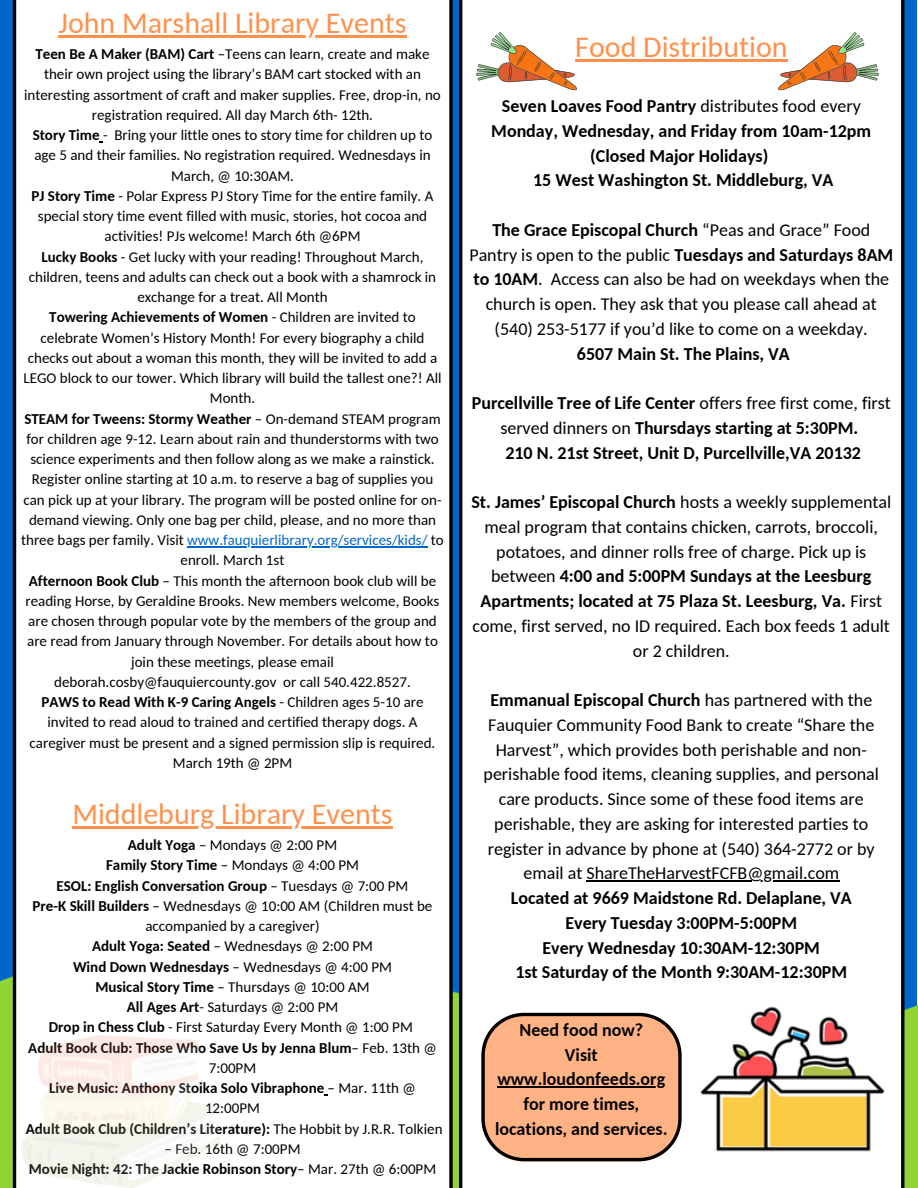
<style>
.page{position:relative;width:918px;height:1188px;background:#fff}
.page>*{position:absolute;margin:0;border:0;box-sizing:border-box;transform-origin:0 0}
.t1{font:30px "Carlito";color:#ff914d}
.t2{font:18px/24.8px "Carlito";color:#000;text-align:center}
.t3{font:700 18px/24.8px "Carlito";color:#000;text-align:center}
.t4{font:15px/20.2px "Carlito";color:#000;text-align:center}
.t5{font:700 15px/20.2px "Carlito";color:#000;text-align:center}
.s1{font-weight:700}
.s2{color:#06c}
.s3{font-weight:400}
</style>
<div class="page">
<div style="left:0;top:0;width:917px;height:1188px;background:#06c"></div>
<img style="left:0;top:948px;width:918px;height:240px">
<div style="left:459px;top:0;width:445px;height:1188px;background:#fff"></div>
<hr style="left:575px;top:59px;width:213px;height:3px;background:#ff914d">
<hr style="left:587px;top:881px;width:68px;height:1px;background:#000">
<hr style="left:655px;top:881px;width:184px;height:1px;background:#000">
<div style="left:13px;top:0;width:440px;height:1188px;background:#fff"></div>
<hr style="left:59px;top:36px;width:348px;height:2px;background:#ff914d">
<hr style="left:187px;top:546px;width:36px;height:1px;background:#06c">
<hr style="left:223px;top:546px;width:205px;height:1px;background:#06c">
<hr style="left:72px;top:826px;width:321px;height:3px;background:#ff914d">
<img style="left:695px;top:993px;width:199px;height:169px">
<svg style="left:481px;top:1013px;width:201px;height:149px;background:#edaa81"></svg>
<hr style="left:498px;top:1086px;width:167px;height:2px;background:#000">
<svg style="left:774px;top:32px;width:105px;height:60px;background:#e8ceb9"></svg>
<svg style="left:476px;top:32px;width:105px;height:60px;background:#e8ceb9"></svg>
<img style="left:21px;top:1035px;width:199px;height:153px">
<h1 class="t1" style="left:59px;top:11px;width:350px">John Marshall Library Events</h1>
<p class="t4" style="left:21px;top:45px;width:424px"><span class="s1">Teen Be A Maker (BAM) Cart</span> –Teens can learn, create and make their own project using the library’s BAM cart stocked with an interesting assortment of craft and maker supplies. Free, drop-in, no registration required. All day March 6th- 12th.<br><span class="s1">Story Time</span> - Bring your little ones to story time for children up to age 5 and their families. No registration required. Wednesdays in March, @ 10:30AM.<br><span class="s1">PJ Story Time</span> - Polar Express PJ Story Time for the entire family. A special story time event filled with music, stories, hot cocoa and activities! PJs welcome! March 6th @6PM<br><span class="s1">Lucky Books</span> - Get lucky with your reading! Throughout March, children, teens and adults can check out a book with a shamrock in exchange for a treat. All Month<br><span class="s1">Towering Achievements of Women</span> - Children are invited to celebrate Women’s History Month! For every biography a child checks out about a woman this month, they will be invited to add a LEGO block to our tower. Which library will build the tallest one?! All Month.<br><span class="s1">STEAM for Tweens: Stormy Weather</span> – On-demand STEAM program for children age 9-12. Learn about rain and thunderstorms with two science experiments and then follow along as we make a rainstick.<br>Register online starting at 10 a.m. to reserve a bag of supplies you can pick up at your library. The program will be posted online for on&shy;demand viewing. Only one bag per child, please, and no more than three bags per family. Visit <span class="s2">www.fauquierlibrary.org/services/kids/</span> to enroll. March 1st<br><span class="s1">Afternoon Book Club</span> – This month the afternoon book club will be reading Horse, by Geraldine Brooks. New members welcome, Books are chosen through popular vote by the members of the group and are read from January through November. For details about how to join these meetings, please email deborah.cosby@fauquiercounty.gov or call 540.422.8527.<br><span class="s1">PAWS to Read With K-9 Caring Angels</span> - Children ages 5-10 are invited to read aloud to trained and certified therapy dogs. A caregiver must be present and a signed permission slip is required.<br>March 19th @ 2PM</p>
<h1 class="t1" style="left:72px;top:802px;width:322px">Middleburg Library Events</h1>
<p class="t4" style="left:26px;top:836px;width:418px"><span class="s1">Adult Yoga</span> – Mondays @ 2:00 PM<br><span class="s1">Family Story Time</span> – Mondays @ 4:00 PM<br><span class="s1">ESOL: English Conversation Group</span> – Tuesdays @ 7:00 PM<br><span class="s1">Pre-K Skill Builders</span> – Wednesdays @ 10:00 AM (Children must be accompanied by a caregiver)<br><span class="s1">Adult Yoga: Seated</span> – Wednesdays @ 2:00 PM<br><span class="s1">Wind Down Wednesdays</span> – Wednesdays @ 4:00 PM<br><span class="s1">Musical Story Time</span> – Thursdays @ 10:00 AM<br><span class="s1">All Ages Art</span>- Saturdays @ 2:00 PM<br><span class="s1">Drop in Chess Club</span> - First Saturday Every Month @ 1:00 PM<br><span class="s1">Adult Book Club: Those Who Save Us by Jenna Blum</span>– Feb. 13th @ 7:00PM<br><span class="s1">Live Music: Anthony Stoika Solo Vibraphone</span> – Mar. 11th @ 12:00PM<br><span class="s1">Adult Book Club (Children’s Literature):</span> The Hobbit by J.R.R. Tolkien</p>
<p class="t5" style="left:29px;top:1140px;width:409px"><span class="s3">– Feb. 16th @ 7:00PM<br></span>Movie Night: 42: The Jackie Robinson Story<span class="s3">– Mar. 27th @ 6:00PM</span></p>
<h1 class="t1" style="left:575px;top:35px;width:214px">Food Distribution</h1>
<p class="t3" style="left:491px;top:95px;width:381px">Seven Loaves Food Pantry <span class="s3">distributes food every </span>Monday, Wednesday, and Friday from 10am-12pm (Closed Major Holidays)<br>15 West Washington St. Middleburg, VA</p>
<p class="t2" style="left:469px;top:219px;width:425px"><span class="s1">The Grace Episcopal Church</span> “Peas and Grace” Food Pantry is open to the public <span class="s1">Tuesdays and Saturdays 8AM to 10AM</span>. Access can also be had on weekdays when the church is open. They ask that you please call ahead at (540) 253-5177 if you’d like to come on a weekday.</p>
<p class="t3" style="left:577px;top:343px;width:214px">6507 Main St. The Plains, VA</p>
<p class="t3" style="left:472px;top:392px;width:421px">Purcellville Tree of Life Center <span class="s3">offers free first come, first served dinners on</span> Thursdays starting at 5:30PM.<br>210 N. 21st Street, Unit D, Purcellville,VA 20132</p>
<p class="t2" style="left:471px;top:491px;width:421px"><span class="s1">St. James’ Episcopal Church</span> hosts a weekly supplemental meal program that contains chicken, carrots, broccoli, potatoes, and dinner rolls free of charge. Pick up is between <span class="s1">4:00 and 5:00PM Sundays at the Leesburg Apartments; located at 75 Plaza St. Leesburg, Va.</span> First come, first served, no ID required. Each box feeds 1 adult or 2 children.</p>
<p class="t2" style="left:484px;top:689px;width:397px"><span class="s1">Emmanual Episcopal Church</span> has partnered with the Fauquier Community Food Bank to create “Share the Harvest”, which provides both perishable and non&shy;perishable food items, cleaning supplies, and personal care products. Since some of these food items are perishable, they are asking for interested parties to register in advance by phone at (540) 364-2772 or by email at ShareTheHarvestFCFB@gmail.com</p>
<p class="t3" style="left:511px;top:887px;width:342px">Located at 9669 Maidstone Rd. Delaplane, VA Every Tuesday 3:00PM-5:00PM<br>Every Wednesday 10:30AM-12:30PM<br>1st Saturday of the Month 9:30AM-12:30PM</p>
<p class="t3" style="left:495px;top:1019px;width:174px">Need food now?<br>Visit www.loudonfeeds.org for more times, locations, and services.</p>
</div>
